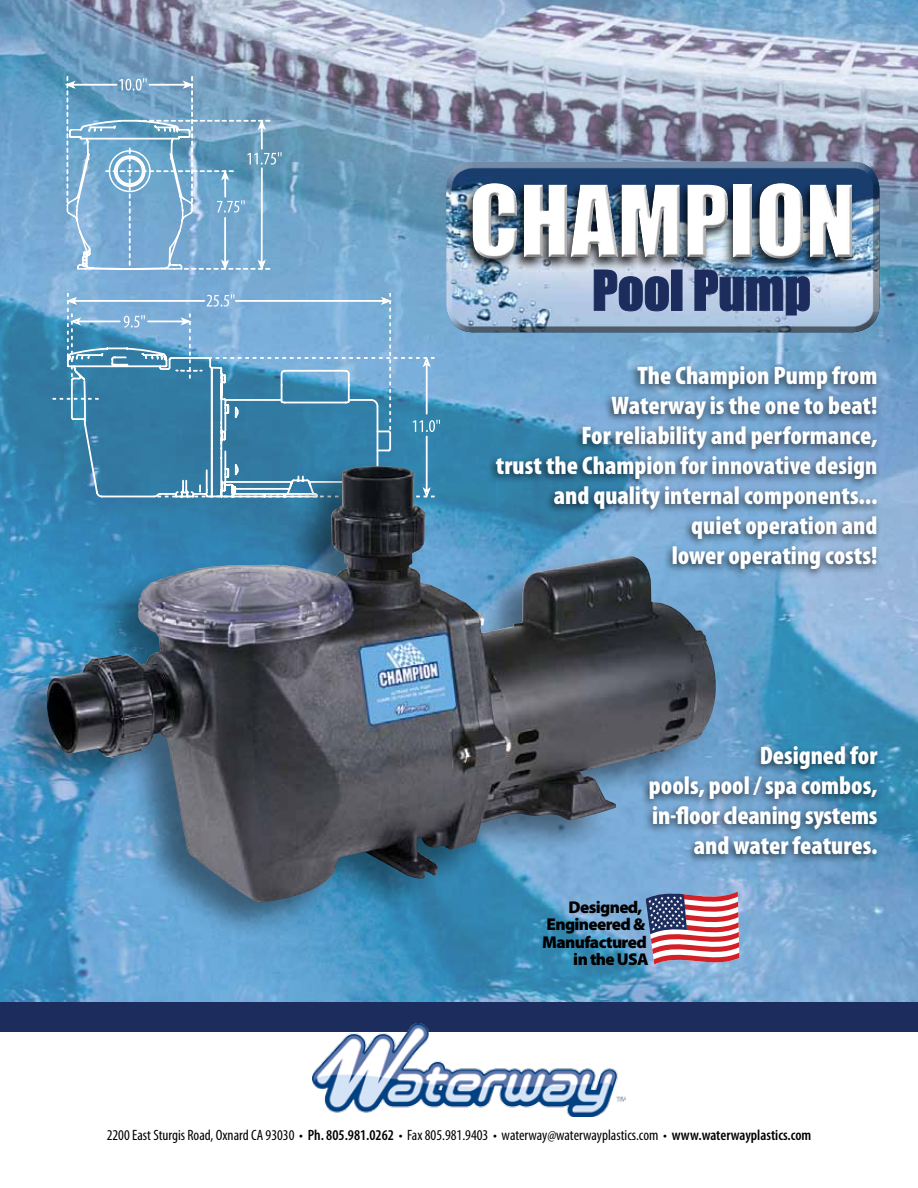
<style>
.page{position:relative;width:918px;height:1188px;background:#fff}
.page>*{position:absolute;margin:0;border:0;box-sizing:border-box;transform-origin:0 0}
.t1{font:91.8px "Impact";color:#fff}
.t2{font:51px "Impact";color:#1c2c5d}
.t3{font:900 condensed 25.5px/30px "Myriad Pro";color:#fff;text-align:right}
.t4{font:900 17.1px "Myriad Pro";letter-spacing:-.035em;color:#000}
.t5{font:condensed 15px "Myriad Pro";color:#000}
.s1{font-weight:600}
</style>
<div class="page">
<img style="left:0;top:0;width:918px;height:1002px">
<div style="left:0;top:1002px;width:918px;height:29px;background:#1c2c5d"></div>
<img style="left:312px;top:1023px;width:314px;height:93px">
<svg style="left:79px;top:273px;width:128px;height:20px;background:#7bacd6"></svg>
<svg style="left:62px;top:77px;width:220px;height:196px;background:#7faecf"></svg>
<svg style="left:53px;top:293px;width:387px;height:166px;background:#5c99c0"></svg>
<div style="left:487px;top:363px;width:396px;height:501px;background:#000;opacity:.69"></div>
<svg style="left:646px;top:887px;width:93px;height:83px"></svg>
<div style="left:3px;top:459px;width:714px;height:481px;background:#000;opacity:.44"></div>
<img style="left:45px;top:472px;width:672px;height:431px">
<div style="left:446px;top:161px;width:434px;height:159px;background:#fff;opacity:.75"></div>
<div style="left:446px;top:165px;width:434px;height:170px;background:#000;opacity:.75"></div>
<div style="left:460px;top:181px;width:396px;height:91px;background:#000;opacity:.75"></div>
<div style="left:468px;top:179px;width:388px;height:79px;background:#193d6d"></div>
<div style="left:468px;top:183px;width:388px;height:80px;background:#000;opacity:.75"></div>
<svg style="left:593px;top:269px;width:76px;height:43px;background:#aabad5"></svg>
<div style="left:671px;top:270px;width:11px;height:41px;border:1px solid #1c2c5d"></div>
<svg style="left:694px;top:269px;width:116px;height:47px;background:#93aac8"></svg>
<h1 class="t1" style="left:469px;top:150px;width:388px">Champion</h1>
<h2 class="t2" style="left:592px;top:251px;width:220px">Pool Pump</h2>
<p class="t3" style="left:496px;top:361px;width:383px">The Champion Pump from<br>Waterway is the one to beat!<br>For reliability and performance,<br>trust the Champion for innovative design and quality internal components...<br>quiet operation and<br>lower operating costs!</p>
<p class="t3" style="left:649px;top:741px;width:230px">Designed for<br>pools, pool / spa combos, in-floor cleaning systems and water features.</p>
<p class="t4" style="left:569px;top:898px;width:75px">Designed,</p>
<p class="t4" style="left:547px;top:915px;width:100px">Engineered &amp;</p>
<p class="t4" style="left:542px;top:932px;width:106px">Manufactured</p>
<p class="t4" style="left:573px;top:949px;width:77px">in the USA</p>
<p class="t5" style="left:107px;top:1127px;width:706px">2200 East Sturgis Road, Oxnard CA 93030 • <span class="s1">Ph. 805.981.0262</span> • Fax 805.981.9403 • waterway@waterwayplastics.com • <span class="s1">www.waterwayplastics.com</span></p>
</div>
